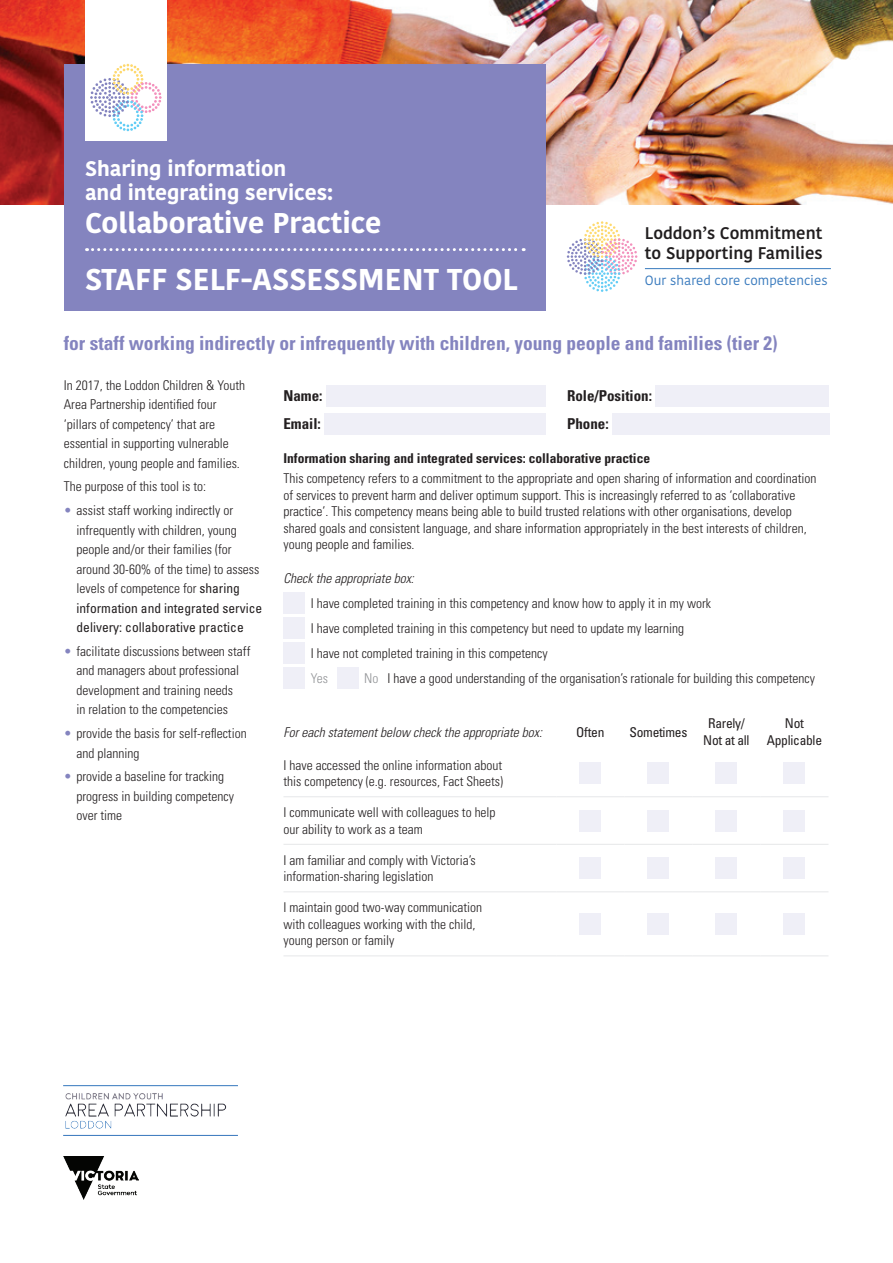
<style>
.page{position:relative;width:893px;height:1263px;background:#fff}
.page>*{position:absolute;margin:0;border:0;box-sizing:border-box;transform-origin:0 0}
.t1{font:700 30px "Kohinoor Bangla";color:#fff}
.t2{font:700 28.5px "Kohinoor Bangla";color:#fff}
.t3{font:700 21px/24px "Kohinoor Bangla";color:#fff}
.t4{font:700 condensed 19.5px "Univers LT Std";color:#8484bf}
.t5{font:600 16.8px/20.2px "Kohinoor Bangla";color:#201d1e}
.t6{font:700 condensed 15px "Univers LT Std";color:#231f20}
.t7{font:300 condensed 13.5px/19.5px "Univers LT Std";color:#231f20}
.t8{font:italic 300 condensed 13.5px "Univers LT Std";color:#231f20}
.t9{font:700 condensed 13.5px "Univers LT Std";color:#231f20}
.t10{font:condensed 13.5px/16.5px "Univers LT Std";letter-spacing:-.02em;color:#231f20;text-align:center}
.t11{font:300 condensed 13.5px "Univers LT Std";color:#939598}
.t12{font:13.35px "Kohinoor Bangla";color:#3779bd}
.s1{color:#8484bf}
.s2{font-weight:400}
.s3{color:#939598}
</style>
<div class="page">
<img style="left:0;top:0;width:893px;height:205px">
<div style="left:64px;top:64px;width:482px;height:246px;background:#8484bf"></div>
<div style="left:326px;top:386px;width:220px;height:21px;background:#efeff7"></div>
<div style="left:655px;top:386px;width:174px;height:21px;background:#efeff7"></div>
<div style="left:324px;top:414px;width:222px;height:21px;background:#efeff7"></div>
<div style="left:612px;top:414px;width:217px;height:21px;background:#efeff7"></div>
<div style="left:283px;top:593px;width:22px;height:21px;background:#efeff7"></div>
<div style="left:283px;top:618px;width:22px;height:21px;background:#efeff7"></div>
<div style="left:283px;top:643px;width:22px;height:21px;background:#efeff7"></div>
<div style="left:283px;top:668px;width:22px;height:21px;background:#efeff7"></div>
<div style="left:337px;top:668px;width:21px;height:21px;background:#efeff7"></div>
<hr style="left:283px;top:796px;width:273px;height:1px;background:#e6e7e9">
<hr style="left:556px;top:796px;width:68px;height:1px;background:#e6e7e9">
<hr style="left:624px;top:796px;width:68px;height:1px;background:#e6e7e9">
<hr style="left:692px;top:796px;width:68px;height:1px;background:#e6e7e9">
<hr style="left:760px;top:796px;width:68px;height:1px;background:#e6e7e9">
<hr style="left:283px;top:844px;width:273px;height:1px;background:#e6e7e9">
<hr style="left:556px;top:844px;width:68px;height:1px;background:#e6e7e9">
<hr style="left:624px;top:844px;width:68px;height:1px;background:#e6e7e9">
<hr style="left:692px;top:844px;width:68px;height:1px;background:#e6e7e9">
<hr style="left:760px;top:844px;width:68px;height:1px;background:#e6e7e9">
<hr style="left:283px;top:891px;width:273px;height:1px;background:#e6e7e9">
<hr style="left:556px;top:891px;width:68px;height:1px;background:#e6e7e9">
<hr style="left:624px;top:891px;width:68px;height:1px;background:#e6e7e9">
<hr style="left:692px;top:891px;width:68px;height:1px;background:#e6e7e9">
<hr style="left:760px;top:891px;width:68px;height:1px;background:#e6e7e9">
<hr style="left:283px;top:956px;width:273px;height:1px;background:#e6e7e9">
<hr style="left:556px;top:956px;width:68px;height:1px;background:#e6e7e9">
<hr style="left:624px;top:956px;width:68px;height:1px;background:#e6e7e9">
<hr style="left:692px;top:956px;width:68px;height:1px;background:#e6e7e9">
<hr style="left:760px;top:956px;width:68px;height:1px;background:#e6e7e9">
<div style="left:580px;top:762px;width:21px;height:22px;background:#efeff7"></div>
<div style="left:648px;top:762px;width:21px;height:22px;background:#efeff7"></div>
<div style="left:716px;top:762px;width:21px;height:22px;background:#efeff7"></div>
<div style="left:784px;top:762px;width:21px;height:22px;background:#efeff7"></div>
<div style="left:580px;top:810px;width:21px;height:21px;background:#efeff7"></div>
<div style="left:648px;top:810px;width:21px;height:21px;background:#efeff7"></div>
<div style="left:716px;top:810px;width:21px;height:21px;background:#efeff7"></div>
<div style="left:784px;top:810px;width:21px;height:21px;background:#efeff7"></div>
<div style="left:580px;top:857px;width:21px;height:22px;background:#efeff7"></div>
<div style="left:648px;top:857px;width:21px;height:22px;background:#efeff7"></div>
<div style="left:716px;top:857px;width:21px;height:22px;background:#efeff7"></div>
<div style="left:784px;top:857px;width:21px;height:22px;background:#efeff7"></div>
<div style="left:580px;top:913px;width:21px;height:21px;background:#efeff7"></div>
<div style="left:648px;top:913px;width:21px;height:21px;background:#efeff7"></div>
<div style="left:716px;top:913px;width:21px;height:21px;background:#efeff7"></div>
<div style="left:784px;top:913px;width:21px;height:21px;background:#efeff7"></div>
<svg style="left:87px;top:248px;width:437px;height:3px"></svg>
<img style="left:64px;top:1085px;width:174px;height:50px">
<img style="left:64px;top:1156px;width:75px;height:43px">
<hr style="left:645px;top:268px;width:186px;height:1px;background:#3779bd">
<svg style="left:567px;top:221px;width:70px;height:71px"></svg>
<div style="left:85px;top:0;width:82px;height:140px;background:#fff"></div>
<svg style="left:90px;top:64px;width:72px;height:67px"></svg>
<h3 class="t3" style="left:85px;top:155px;width:250px">Sharing information<br>and integrating services:</h3>
<h2 class="t2" style="left:85px;top:198px;width:298px">Collaborative Practice</h2>
<h1 class="t1" style="left:85px;top:253px;width:434px">STAFF SELF-ASSESSMENT TOOL</h1>
<p class="t5" style="left:645px;top:222px;width:179px">Loddon’s Commitment to Supporting Families</p>
<p class="t12" style="left:645px;top:270px;width:184px">Our shared core competencies</p>
<h3 class="t4" style="left:64px;top:331px;width:715px">for staff working indirectly or infrequently with children, young people and families (tier 2)</h3>
<p class="t7" style="left:64px;top:375px;width:183px">In 2017, the Loddon Children &amp; Youth Area Partnership identified four ‘pillars of competency’ that are essential in supporting vulnerable children, young people and families.</p>
<p class="t7" style="left:64px;top:477px;width:144px">The purpose of this tool is to:</p>
<p class="t7" style="left:77px;top:501px;width:187px;text-indent:-13px"><span class="s1">•</span> assist staff working indirectly or infrequently with children, young people and/or their families (for around 30-60% of the time) to assess levels of competence for <span class="s2">sharing information and integrated service delivery: collaborative practice</span></p>
<p class="t7" style="left:77px;top:641px;width:175px;text-indent:-13px"><span class="s1">•</span> facilitate discussions between staff and managers about professional development and training needs<br>in relation to the competencies</p>
<p class="t7" style="left:77px;top:723px;width:172px;text-indent:-13px"><span class="s1">•</span> provide the basis for self-reflection and planning</p>
<p class="t7" style="left:77px;top:767px;width:159px;text-indent:-13px"><span class="s1">•</span> provide a baseline for tracking progress in building competency over time</p>
<p class="t6" style="left:283px;top:387px;width:41px">Name:</p>
<p class="t6" style="left:567px;top:387px;width:87px">Role/Position:</p>
<p class="t6" style="left:283px;top:415px;width:39px">Email:</p>
<p class="t6" style="left:567px;top:415px;width:43px">Phone:</p>
<p class="t9" style="left:283px;top:449px;width:368px">Information sharing and integrated services: collaborative practice</p>
<p class="t7" style="left:283px;top:470px;width:534px;line-height:16.5px">This competency refers to a commitment to the appropriate and open sharing of information and coordination of services to prevent harm and deliver optimum support. This is increasingly referred to as ‘collaborative practice’. This competency means being able to build trusted relations with other organisations, develop shared goals and consistent language, and share information appropriately in the best interests of children, young people and families.</p>
<p class="t8" style="left:283px;top:570px;width:132px">Check the appropriate box:</p>
<p class="t7" style="left:311px;top:591px;width:402px;line-height:25px">I have completed training in this competency and know how to apply it in my work<br>I have completed training in this competency but need to update my learning<br>I have not completed training in this competency</p>
<p class="t11" style="left:311px;top:670px;width:19px">Yes</p>
<p class="t7" style="left:364px;top:668px;width:452px"><span class="s3">No</span> I have a good understanding of the organisation’s rationale for building this competency</p>
<p class="t8" style="left:283px;top:724px;width:260px">For each statement below check the appropriate box:</p>
<p class="t10" style="left:576px;top:723px;width:30px">Often</p>
<p class="t10" style="left:629px;top:723px;width:59px">Sometimes</p>
<p class="t10" style="left:703px;top:715px;width:48px">Rarely/<br>Not at all</p>
<p class="t10" style="left:767px;top:715px;width:57px">Not<br>Applicable</p>
<p class="t7" style="left:283px;top:757px;width:221px;line-height:16.5px">I have accessed the online information about this competency (e.g. resources, Fact Sheets)</p>
<p class="t7" style="left:283px;top:804px;width:214px;line-height:16.5px">I communicate well with colleagues to help our ability to work as a team</p>
<p class="t7" style="left:283px;top:852px;width:194px;line-height:16.5px">I am familiar and comply with Victoria’s information-sharing legislation</p>
<p class="t7" style="left:283px;top:899px;width:200px;line-height:16.5px">I maintain good two-way communication with colleagues working with the child, young person or family</p>
</div>
